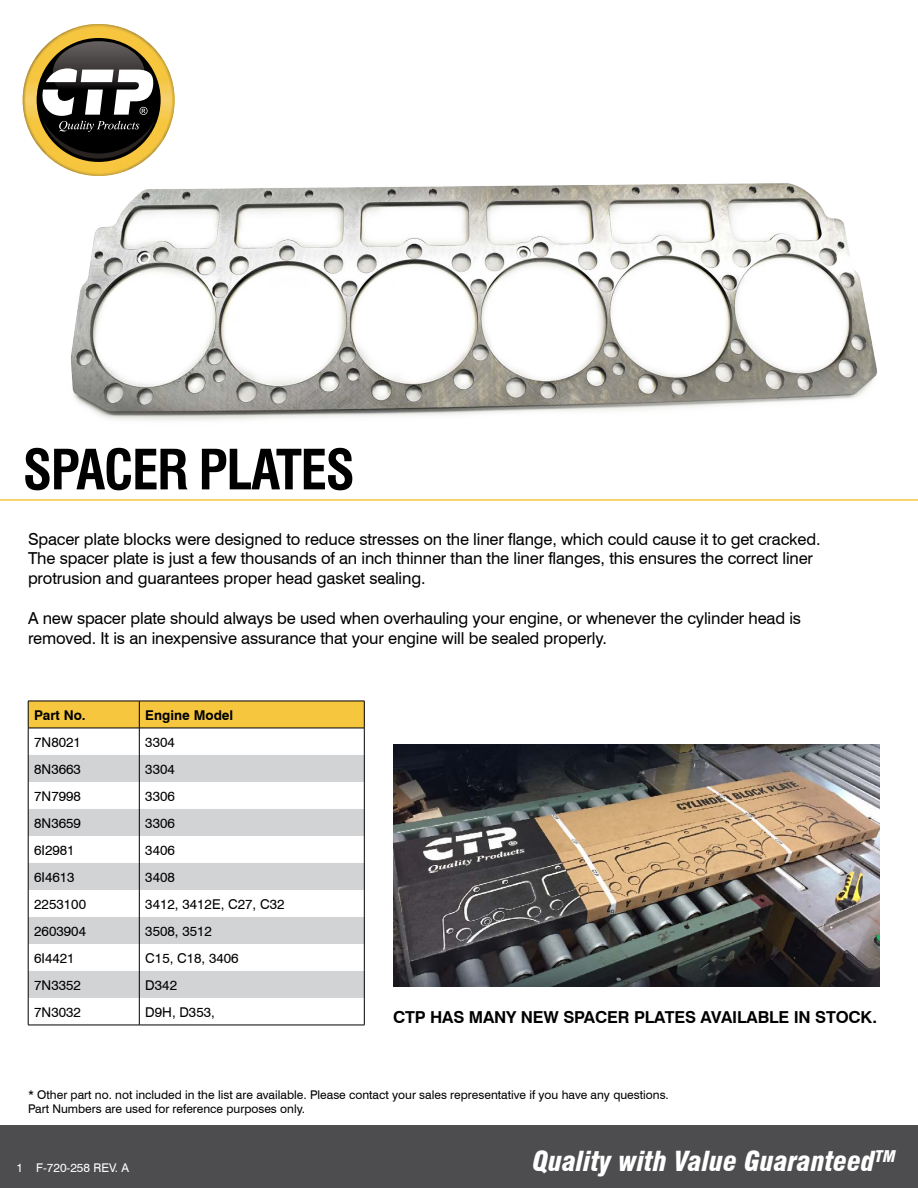
<style>
.page{position:relative;width:918px;height:1188px;background:#fff}
.page>*{position:absolute;margin:0;border:0;box-sizing:border-box;transform-origin:0 0}
.t1{font:700 condensed 54px "Swiss 721 BT";letter-spacing:-.03em;color:#000}
.t2{font:italic 900 condensed 27px "Swiss 721 BT";color:#fff}
.t3{font:16.5px/19.8px "Swiss 721 BT";letter-spacing:-.01em;color:#000}
.t4{font:700 16.5px "Swiss 721 BT";letter-spacing:-.01em;color:#000}
.t5{font:13.5px "Swiss 721 BT";color:#000}
.t6{font:700 13.5px "Swiss 721 BT";color:#000}
.t7{font:12px/14.4px "Swiss 721 BT";color:#000}
.t8{font:12px "Swiss 721 BT";color:#fff}
</style>
<div class="page">
<img style="left:70px;top:183px;width:807px;height:238px">
<hr style="left:0;top:499px;width:918px;height:2px;background:#f5c63e">
<div style="left:0;top:1125px;width:918px;height:63px;background:#4d4d4f"></div>
<img style="left:77px;top:24px;width:43px;height:3px">
<img style="left:23px;top:81px;width:2px;height:38px">
<img style="left:172px;top:80px;width:3px;height:40px">
<img style="left:78px;top:173px;width:42px;height:3px">
<img style="left:25px;top:27px;width:147px;height:146px">
<svg style="left:28px;top:35px;width:141px;height:135px"></svg>
<svg style="left:28px;top:701px;width:337px;height:324px"></svg>
<hr style="left:28px;top:728px;width:111px;height:1px;background:#000">
<hr style="left:139px;top:728px;width:225px;height:1px;background:#000">
<hr style="left:28px;top:1025px;width:111px;height:1px;background:#000">
<hr style="left:139px;top:1025px;width:225px;height:1px;background:#000">
<img style="left:393px;top:744px;width:486px;height:243px">
<h1 class="t1" style="left:23px;top:437px;width:329px">SPACER PLATES</h1>
<p class="t3" style="left:28px;top:529px;width:794px">Spacer plate blocks were designed to reduce stresses on the liner flange, which could cause it to get cracked.<br>The spacer plate is just a few thousands of an inch thinner than the liner flanges, this ensures the correct liner protrusion and guarantees proper head gasket sealing.</p>
<p class="t3" style="left:28px;top:608px;width:775px">A new spacer plate should always be used when overhauling your engine, or whenever the cylinder head is removed. It is an inexpensive assurance that your engine will be sealed properly.</p>
<p class="t6" style="left:34px;top:707px;width:53px">PART NO.</p>
<p class="t6" style="left:145px;top:707px;width:90px">ENGINE MODEL</p>
<p class="t5" style="left:34px;top:734px;width:48px">7N8021</p>
<p class="t5" style="left:145px;top:734px;width:31px">3304</p>
<p class="t5" style="left:34px;top:761px;width:48px">8N3663</p>
<p class="t5" style="left:145px;top:761px;width:31px">3304</p>
<p class="t5" style="left:34px;top:788px;width:48px">7N7998</p>
<p class="t5" style="left:145px;top:788px;width:31px">3306</p>
<p class="t5" style="left:34px;top:815px;width:48px">8N3659</p>
<p class="t5" style="left:145px;top:815px;width:31px">3306</p>
<p class="t5" style="left:34px;top:842px;width:42px">6I2981</p>
<p class="t5" style="left:145px;top:842px;width:31px">3406</p>
<p class="t5" style="left:34px;top:869px;width:42px">6I4613</p>
<p class="t5" style="left:145px;top:869px;width:31px">3408</p>
<p class="t5" style="left:34px;top:896px;width:53px">2253100</p>
<p class="t5" style="left:145px;top:896px;width:141px">3412, 3412E, C27, C32</p>
<p class="t5" style="left:34px;top:923px;width:53px">2603904</p>
<p class="t5" style="left:145px;top:923px;width:68px">3508, 3512</p>
<p class="t5" style="left:34px;top:950px;width:42px">6I4421</p>
<p class="t5" style="left:145px;top:950px;width:95px">C15, C18, 3406</p>
<p class="t5" style="left:34px;top:977px;width:48px">7N3352</p>
<p class="t5" style="left:145px;top:977px;width:33px">D342</p>
<p class="t5" style="left:34px;top:1004px;width:48px">7N3032</p>
<p class="t5" style="left:145px;top:1004px;width:71px">D9H, D353,</p>
<p class="t4" style="left:393px;top:1007px;width:485px">CTP HAS MANY NEW SPACE R PLATES AVAILABLE IN STOCK.</p>
<p class="t7" style="left:28px;top:1087px;width:642px">* Other part no. not included in the list are available. Please contact your sales representative if you have any questions.<br>Part Numbers are used for reference purposes only.</p>
<p class="t8" style="left:17px;top:1161px;width:114px">1 F-720-258 REV. A</p>
<h2 class="t2" style="left:533px;top:1145px;width:364px">Quality with Value Guaranteed<sup>TM</sup></h2>
</div>
